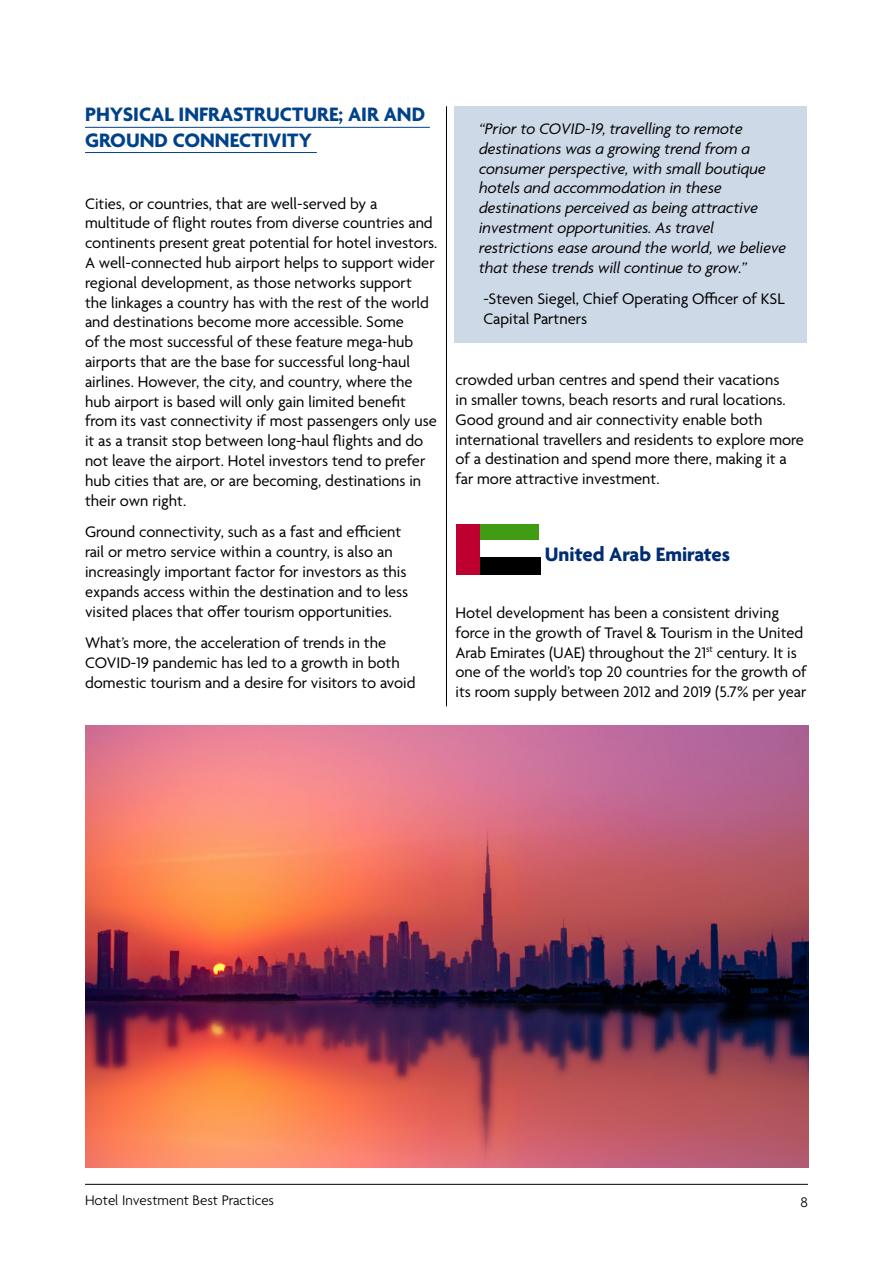
<style>
.page{position:relative;width:893px;height:1263px;background:#fff}
.page>*{position:absolute;margin:0;border:0;box-sizing:border-box;transform-origin:0 0}
.Headers{font:700 21px/25.2px "Agenda";color:#004289}
.country{font:700 21px "Agenda";color:#002d74}
.t1{font:16.5px/19.8px "Agenda";color:#000}
.t2{font:italic 16.5px/19.8px "Agenda";color:#000}
.t3{font:300 15px "Agenda";color:#000}
</style>
<div class="page">
<hr style="left:446px;top:106px;width:1px;height:600px;background:#000">
<hr style="left:85px;top:1184px;width:723px;height:1px;background:#000">
<div style="left:454px;top:106px;width:353px;height:236px;background:#cdd9e7"></div>
<hr style="left:85px;top:127px;width:345px;height:1px;background:#004289">
<hr style="left:85px;top:152px;width:232px;height:1px;background:#004289">
<img style="left:85px;top:725px;width:723px;height:443px">
<div style="left:457px;top:524px;width:24px;height:50px;background:#bd0030"></div>
<div style="left:480px;top:524px;width:59px;height:17px;background:#409c12"></div>
<div style="left:480px;top:540px;width:60px;height:17px;background:#fff"></div>
<div style="left:480px;top:557px;width:60px;height:17px;background:#000"></div>
<p class="Headers" style="left:85px;top:103px;width:342px">PHYSICAL INFRASTRUCTURE; AIR AND<br>GROUND CONNECTIVITY</p>
<p class="t1" style="left:85px;top:194px;width:354px">Cities, or countries, that are well-served by a multitude of flight routes from diverse countries and continents present great potential for hotel investors.<br>A well-connected hub airport helps to support wider regional development, as those networks support the linkages a country has with the rest of the world and destinations become more accessible. Some<br>of the most successful of these feature mega-hub airports that are the base for successful long-haul airlines. However, the city, and country, where the hub airport is based will only gain limited benefit from its vast connectivity if most passengers only use it as a transit stop between long-haul flights and do not leave the airport. Hotel investors tend to prefer hub cities that are, or are becoming, destinations in their own right.</p>
<p class="t1" style="left:85px;top:523px;width:325px">Ground connectivity, such as a fast and efficient rail or metro service within a country, is also an increasingly important factor for investors as this expands access within the destination and to less visited places that offer tourism opportunities.</p>
<p class="t1" style="left:85px;top:634px;width:332px">What’s more, the acceleration of trends in the<br>COVID-19 pandemic has led to a growth in both domestic tourism and a desire for visitors to avoid</p>
<p class="t2" style="left:479px;top:119px;width:309px">“Prior to COVID-19, travelling to remote destinations was a growing trend from a consumer perspective, with small boutique hotels and accommodation in these destinations perceived as being attractive investment opportunities. As travel restrictions ease around the world, we believe that these trends will continue to grow.”</p>
<p class="t1" style="left:483px;top:290px;width:303px">-Steven Siegel, Chief Operating Officer of KSL<br>Capital Partners</p>
<p class="t1" style="left:455px;top:371px;width:350px">crowded urban centres and spend their vacations<br>in smaller towns, beach resorts and rural locations.<br>Good ground and air connectivity enable both international travellers and residents to explore more of a destination and spend more there, making it a far more attractive investment.</p>
<p class="country" style="left:545px;top:543px;width:187px">United Arab Emirates</p>
<p class="t1" style="left:455px;top:604px;width:353px">Hotel development has been a consistent driving force in the growth of Travel &amp; Tourism in the United Arab Emirates (UAE) throughout the 21<sup>st</sup> century. It is one of the world’s top 20 countries for the growth of its room supply between 2012 and 2019 (5.7% per year</p>
<p class="t3" style="left:85px;top:1192px;width:191px">Hotel Investment Best Practices</p>
<p class="t3" style="left:800px;top:1194px;width:9px">8</p>
</div>
